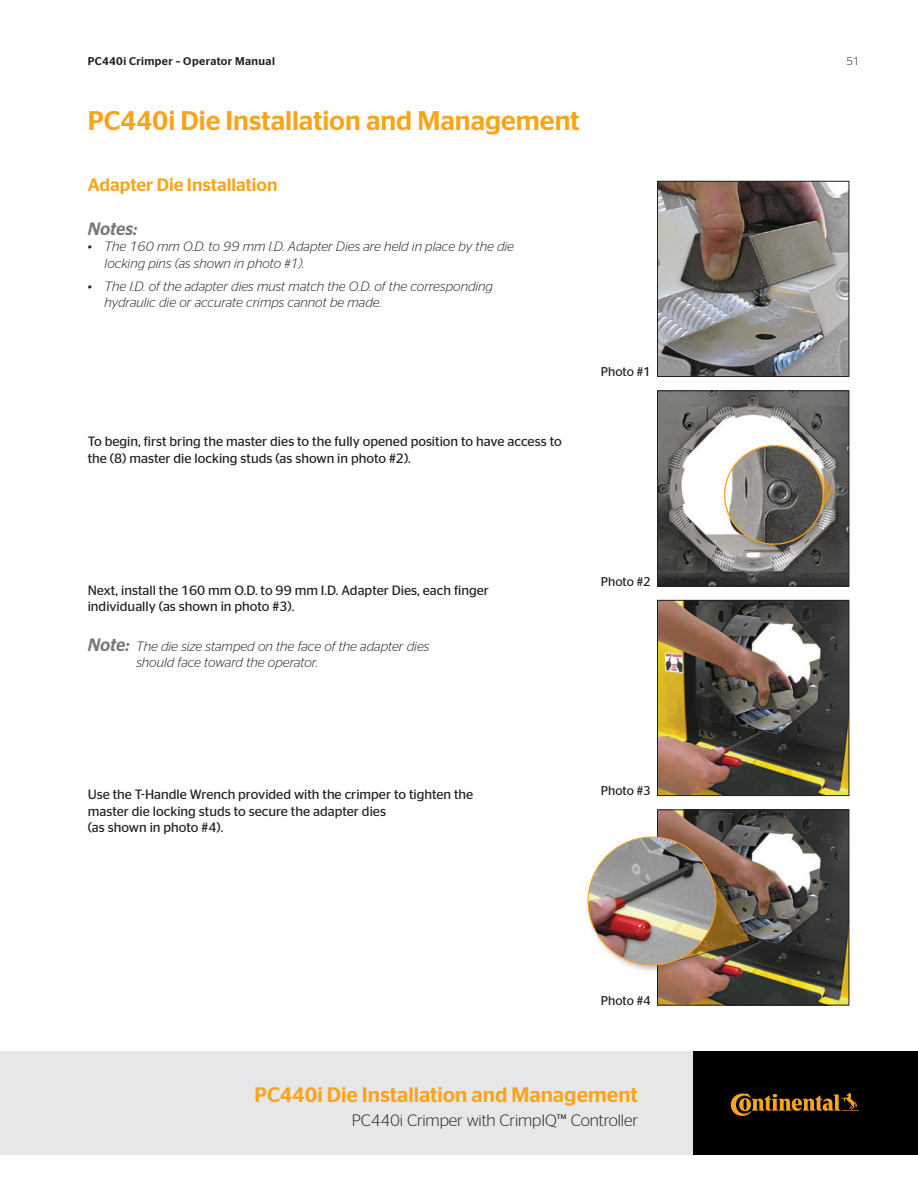
<style>
.page{position:relative;width:918px;height:1188px;background:#fff}
.page>*{position:absolute;margin:0;border:0;box-sizing:border-box;transform-origin:0 0}
.t1{font:500 27px "Continental Stag Sans";color:#f9a51b}
.t2{font:500 21px "Continental Stag Sans";color:#f9a51b}
.t3{font:500 18px "Continental Stag Sans";color:#f9a51b}
.t4{font:italic 500 18px "Continental Stag Sans";letter-spacing:-.005em;color:#76787b}
.t5{font:300 16.5px "Continental Stag Sans";letter-spacing:-.01em;color:#231f20}
.t6{font:13.5px/16.5px "Continental Stag Sans";color:#231f20}
.t7{font:italic 300 13.5px/16.5px "Continental Stag Sans";color:#231f20}
.t8{font:12.75px "Continental Stag Sans";color:#231f20}
.t9{font:500 11.25px "Continental Stag Sans";letter-spacing:.035em;color:#231f20}
.t10{font:300 11.25px "Continental Stag Sans";color:#231f20}
.s1{font-weight:500;font-size:18px;color:#76787b}
</style>
<div class="page">
<div style="left:0;top:1051px;width:918px;height:103px;background:#e6e7e9"></div>
<div style="left:693px;top:1051px;width:225px;height:103px;background:#000"></div>
<svg style="left:731px;top:1093px;width:128px;height:23px"></svg>
<img style="left:659px;top:602px;width:188px;height:192px">
<div style="left:657px;top:600px;width:192px;height:196px;border:1px solid #231f20"></div>
<img style="left:659px;top:812px;width:188px;height:191px">
<div style="left:657px;top:810px;width:192px;height:195px;border:1px solid #231f20"></div>
<div style="left:585px;top:834px;width:173px;height:139px;background:#231f20;opacity:.3"></div>
<img style="left:585px;top:828px;width:167px;height:145px">
<img style="left:659px;top:183px;width:188px;height:192px">
<div style="left:657px;top:181px;width:192px;height:196px;border:1px solid #231f20"></div>
<img style="left:659px;top:392px;width:188px;height:192px">
<div style="left:657px;top:390px;width:192px;height:196px;border:1px solid #231f20"></div>
<div style="left:722px;top:443px;width:118px;height:108px;background:#231f20;opacity:.3"></div>
<svg style="left:717px;top:438px;width:117px;height:112px"></svg>
<p class="t9" style="left:88px;top:55px;width:189px">PC440i Crimper – Operator Manual</p>
<p class="t10" style="left:847px;top:55px;width:14px">51</p>
<h1 class="t1" style="left:88px;top:105px;width:494px">PC440i Die Installation and Management</h1>
<h3 class="t3" style="left:88px;top:175px;width:191px">Adapter Die Installation</h3>
<h3 class="t4" style="left:88px;top:218px;width:51px">Notes:</h3>
<p class="t7" style="left:105px;top:238px;width:411px;text-indent:-17px">• The 160 mm O.D. to 99 mm I.D. Adapter Dies are held in place by the die locking pins (as shown in photo #1).</p>
<p class="t7" style="left:105px;top:278px;width:390px;text-indent:-17px">• The I.D. of the adapter dies must match the O.D. of the corresponding hydraulic die or accurate crimps cannot be made.</p>
<p class="t6" style="left:88px;top:433px;width:476px">To begin, first bring the master dies to the fully opened position to have access to the (8) master die locking studs (as shown in photo #2).</p>
<p class="t8" style="left:601px;top:364px;width:52px">Photo #1</p>
<p class="t6" style="left:88px;top:582px;width:403px">Next, install the 160 mm O.D. to 99 mm I.D. Adapter Dies, each finger individually (as shown in photo #3).</p>
<p class="t7" style="left:136px;top:638px;width:295px;text-indent:-49px"><span class="s1">Note:</span> The die size stamped on the face of the adapter dies should face toward the operator.</p>
<p class="t8" style="left:601px;top:574px;width:52px">Photo #2</p>
<p class="t6" style="left:88px;top:786px;width:387px">Use the T-Handle Wrench provided with the crimper to tighten the master die locking studs to secure the adapter dies<br>(as shown in photo #4).</p>
<p class="t8" style="left:601px;top:784px;width:52px">Photo #3</p>
<p class="t8" style="left:601px;top:993px;width:52px">Photo #4</p>
<h2 class="t2" style="left:255px;top:1082px;width:385px">PC440i Die Installation and Management</h2>
<p class="t5" style="left:352px;top:1111px;width:288px">PC440i Crimper with CrimpIQ™ Controller</p>
</div>
